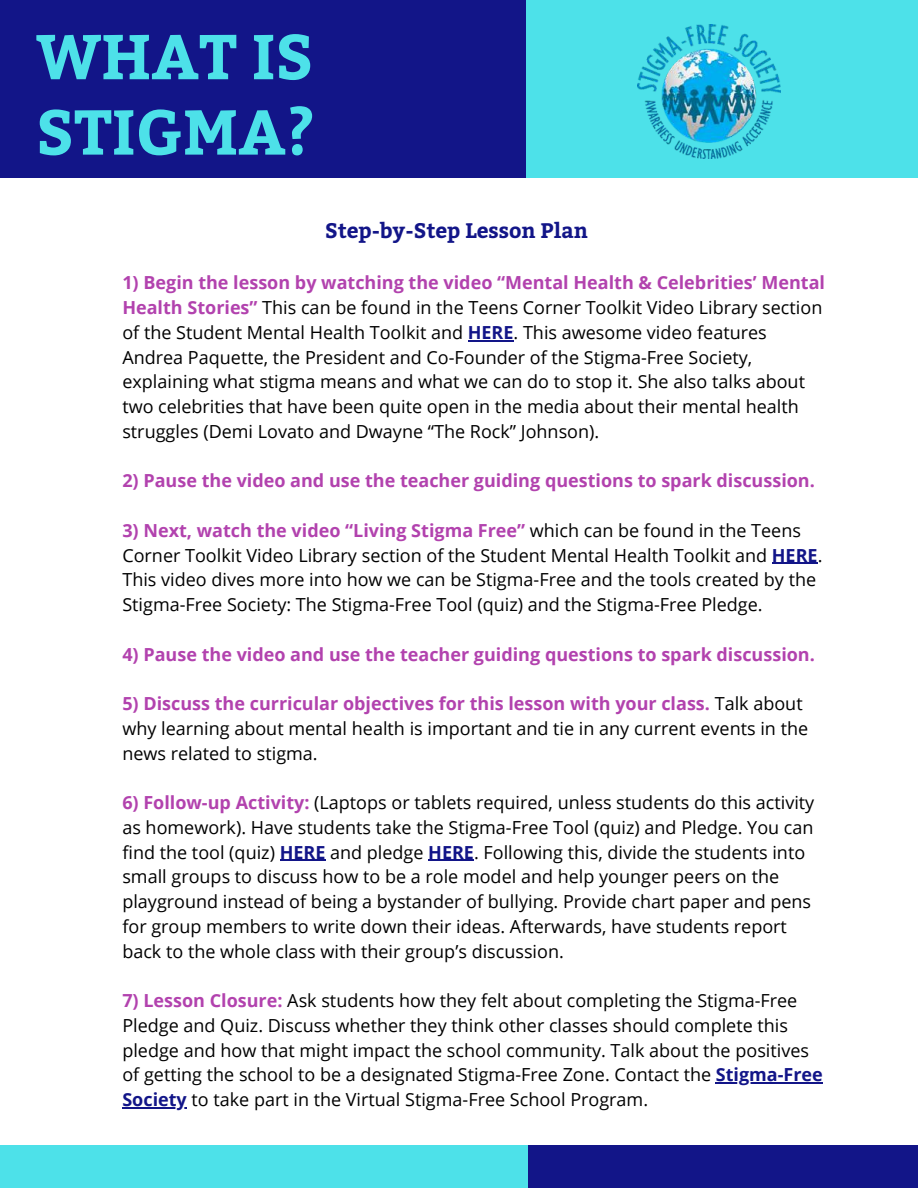
<style>
.page{position:relative;width:918px;height:1188px;background:#fff}
.page>*{position:absolute;margin:0;border:0;box-sizing:border-box;transform-origin:0 0}
.t1{font:700 63px/75.3px "Bitter";color:#4de1e9}
.t2{font:700 21px "Bitter";color:#121588}
.t3{font:18px/24.8px "Open Sans";color:#000}
.t4{font:700 18px "Open Sans";color:#b242ae}
.s1{font-weight:700;color:#b242ae}
.s2{font-weight:700;color:#121588}
</style>
<div class="page">
<div style="left:525px;top:0;width:393px;height:178px;background:#4de1e9"></div>
<div style="left:0;top:0;width:525px;height:178px;background:#121588"></div>
<div style="left:525px;top:1145px;width:393px;height:43px;background:#121588"></div>
<div style="left:0;top:1145px;width:528px;height:43px;background:#4de1e9"></div>
<hr style="left:468px;top:340px;width:46px;height:1px;background:#121588">
<hr style="left:772px;top:563px;width:46px;height:1px;background:#121588">
<hr style="left:280px;top:860px;width:45px;height:1px;background:#121588">
<hr style="left:428px;top:860px;width:46px;height:1px;background:#121588">
<hr style="left:716px;top:1083px;width:107px;height:1px;background:#121588">
<hr style="left:122px;top:1107px;width:65px;height:1px;background:#121588">
<img style="left:637px;top:25px;width:143px;height:134px">
<h1 class="t1" style="left:36px;top:20px;width:281px">WHAT IS<br>STIGMA?</h1>
<p class="t2" style="left:325px;top:218px;width:264px">Step-by-Step Lesson Plan</p>
<p class="t3" style="left:122px;top:270px;width:704px"><span class="s1">1) Begin the lesson by watching the video “Mental Health &amp; Celebrities’ Mental Health Stories”</span> This can be found in the Teens Corner Toolkit Video Library section of the Student Mental Health Toolkit and <span class="s2">HERE</span>. This awesome video features Andrea Paquette, the President and Co-Founder of the Stigma-Free Society, explaining what stigma means and what we can do to stop it. She also talks about two celebrities that have been quite open in the media about their mental health struggles (Demi Lovato and Dwayne “The Rock” Johnson).</p>
<p class="t4" style="left:122px;top:468px;width:694px">2) Pause the video and use the teacher guiding questions to spark discussion.</p>
<p class="t3" style="left:122px;top:518px;width:702px"><span class="s1">3) Next, watch the video “Living Stigma Free”</span> which can be found in the Teens Corner Toolkit Video Library section of the Student Mental Health Toolkit and <span class="s2">HERE</span>.<br>This video dives more into how we can be Stigma-Free and the tools created by the Stigma-Free Society: The Stigma-Free Tool (quiz) and the Stigma-Free Pledge.</p>
<p class="t4" style="left:122px;top:641px;width:694px">4) Pause the video and use the teacher guiding questions to spark discussion.</p>
<p class="t3" style="left:122px;top:691px;width:687px"><span class="s1">5) Discuss the curricular objectives for this lesson with your class.</span> Talk about why learning about mental health is important and tie in any current events in the news related to stigma.</p>
<p class="t3" style="left:122px;top:790px;width:694px"><span class="s1">6) Follow-up Activity:</span> (Laptops or tablets required, unless students do this activity as homework). Have students take the Stigma-Free Tool (quiz) and Pledge. You can find the tool (quiz) <span class="s2">HERE</span> and pledge <span class="s2">HERE</span>. Following this, divide the students into small groups to discuss how to be a role model and help younger peers on the playground instead of being a bystander of bullying. Provide chart paper and pens for group members to write down their ideas. Afterwards, have students report back to the whole class with their group’s discussion.</p>
<p class="t3" style="left:122px;top:988px;width:702px"><span class="s1">7) Lesson Closure:</span> Ask students how they felt about completing the Stigma-Free Pledge and Quiz. Discuss whether they think other classes should complete this pledge and how that might impact the school community. Talk about the positives of getting the school to be a designated Stigma-Free Zone. Contact the <span class="s2">Stigma-Free Society</span> to take part in the Virtual Stigma-Free School Program.</p>
</div>
